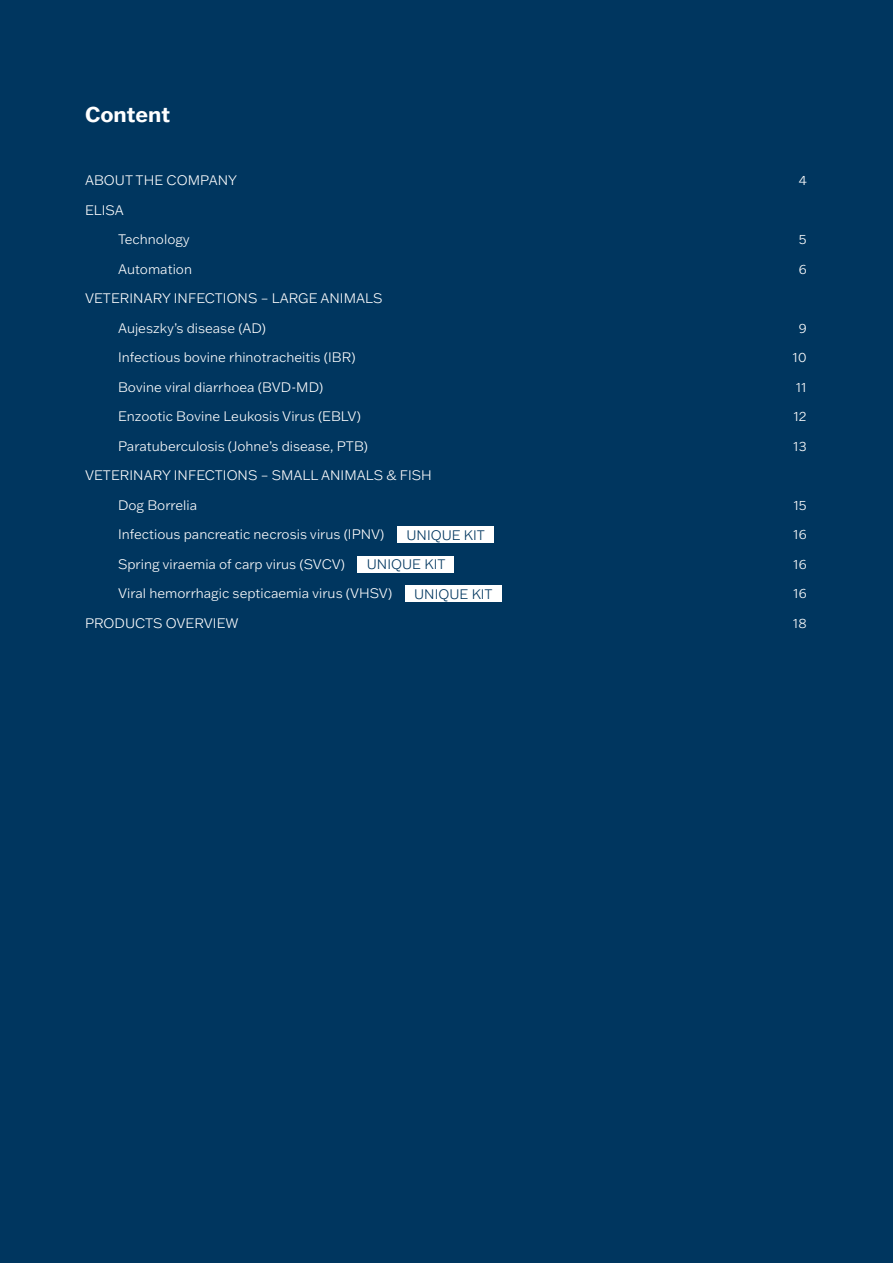
<style>
.page{position:relative;width:893px;height:1263px;background:#00365f}
.page>*{position:absolute;margin:0;border:0;box-sizing:border-box;transform-origin:0 0}
.t1{font:700 21px "Franklin Gothic ATF";color:#fff}
.t2{font:300 13.5px/29.5px "Franklin Gothic ATF";color:#fff}
.t3{font:300 13.5px "Franklin Gothic ATF";color:#00365f}
</style>
<div class="page">
<div style="left:397px;top:526px;width:97px;height:17px;background:#fff"></div>
<div style="left:358px;top:556px;width:96px;height:16px;background:#fff"></div>
<div style="left:405px;top:585px;width:96px;height:17px;background:#fff"></div>
<h1 class="t1" style="left:85px;top:100px;width:87px">Content</h1>
<p class="t2" style="left:85px;top:165px;width:153px">ABOUT THE COMPANY</p>
<p class="t2" style="left:799px;top:165px;width:9px">4</p>
<p class="t2" style="left:118px;top:195px;width:73px;text-indent:-33px">ELISA<br>Technology</p>
<p class="t2" style="left:799px;top:224px;width:9px">5</p>
<p class="t2" style="left:118px;top:254px;width:75px">Automation</p>
<p class="t2" style="left:799px;top:254px;width:9px">6</p>
<p class="t2" style="left:118px;top:283px;width:266px;text-indent:-33px">VETERINARY INFECTIONS – LARGE ANIMALS<br>Aujeszky’s disease (AD)</p>
<p class="t2" style="left:799px;top:313px;width:9px">9</p>
<p class="t2" style="left:118px;top:342px;width:239px">Infectious bovine rhinotracheitis (IBR)</p>
<p class="t2" style="left:793px;top:342px;width:15px">10</p>
<p class="t2" style="left:118px;top:372px;width:207px">Bovine viral diarrhoea (BVD-MD)</p>
<p class="t2" style="left:796px;top:372px;width:12px">11</p>
<p class="t2" style="left:118px;top:401px;width:244px">Enzootic Bovine Leukosis Virus (EBLV)</p>
<p class="t2" style="left:794px;top:401px;width:14px">12</p>
<p class="t2" style="left:118px;top:431px;width:251px">Paratuberculosis (Johne’s disease, PTB)</p>
<p class="t2" style="left:794px;top:431px;width:15px">13</p>
<p class="t2" style="left:118px;top:460px;width:315px;text-indent:-33px">VETERINARY INFECTIONS – SMALL ANIMALS &amp; FISH<br>Dog Borrelia</p>
<p class="t2" style="left:794px;top:490px;width:14px">15</p>
<p class="t2" style="left:118px;top:519px;width:268px">Infectious pancreatic necrosis virus (IPNV)</p>
<p class="t3" style="left:406px;top:526px;width:80px">UNIQUE KIT</p>
<p class="t2" style="left:793px;top:519px;width:15px">16</p>
<p class="t2" style="left:118px;top:549px;width:228px">Spring viraemia of carp virus (SVCV)</p>
<p class="t3" style="left:367px;top:555px;width:80px">UNIQUE KIT</p>
<p class="t2" style="left:793px;top:549px;width:15px">16</p>
<p class="t2" style="left:118px;top:578px;width:276px">Viral hemorrhagic septicaemia virus (VHSV)</p>
<p class="t3" style="left:414px;top:585px;width:80px">UNIQUE KIT</p>
<p class="t2" style="left:793px;top:578px;width:15px">16</p>
<p class="t2" style="left:85px;top:608px;width:155px">PRODUCTS OVERVIEW</p>
<p class="t2" style="left:793px;top:608px;width:15px">18</p>
</div>
